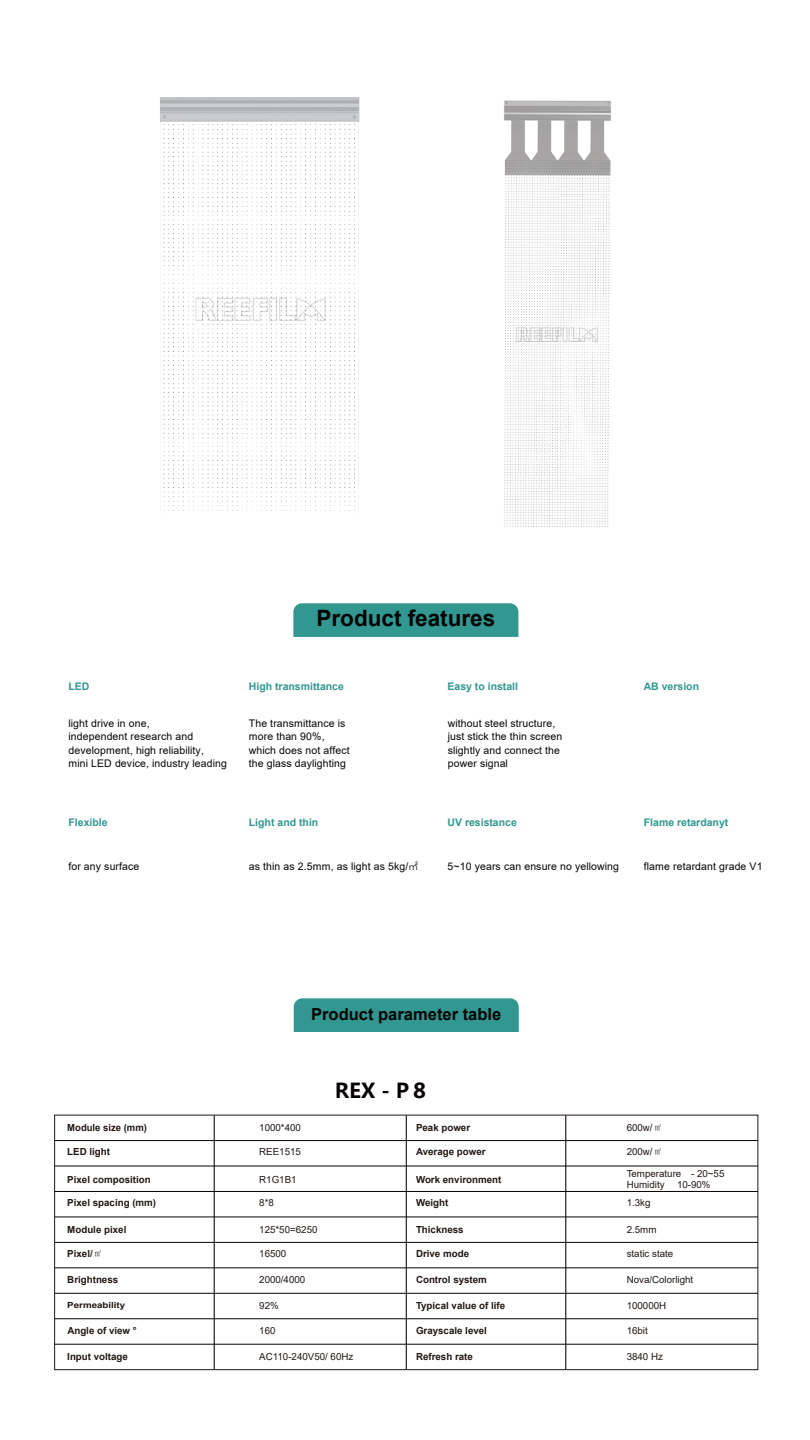
<style>
.page{position:relative;width:810px;height:1440px;background:#fff}
.page>*{position:absolute;margin:0;border:0;box-sizing:border-box;transform-origin:0 0}
.t1{font:700 22.5px "Arial";color:#030303}
.t2{font:700 20.48px "Microsoft Ya Hei";color:#070304}
.t3{font:700 16.58px "Arial";color:#030303}
.t4{font:10.5px/13.5px "Arial";letter-spacing:.015em;color:#070304}
.t5{font:700 10.5px "Arial";color:#319790}
.t6{font:700 9.75px "Arial";color:#211814}
.t7{font:9.75px/21.5px "Arial";color:#211814}
.t8{font:700 8.4px "Arial";color:#211814;scale:1.16 1}
.s1{font-family:"Deng Xian"}
.s2{font-family:"Adobe Song Std";font-weight:300}
</style>
<div class="page">
<hr style="left:214px;top:1115px;width:1px;height:255px;background:#070304">
<hr style="left:406px;top:1115px;width:1px;height:255px;background:#070304">
<hr style="left:565px;top:1115px;width:1px;height:255px;background:#070304">
<div style="left:54px;top:1115px;width:704px;height:255px;border:1px solid #211814"></div>
<hr style="left:55px;top:1267px;width:703px;height:1px;background:#070304">
<hr style="left:55px;top:1242px;width:703px;height:1px;background:#070304">
<hr style="left:55px;top:1318px;width:703px;height:1px;background:#070304">
<hr style="left:55px;top:1166px;width:703px;height:1px;background:#070304">
<hr style="left:55px;top:1140px;width:703px;height:1px;background:#070304">
<hr style="left:55px;top:1217px;width:703px;height:1px;background:#070304">
<hr style="left:55px;top:1191px;width:703px;height:1px;background:#070304">
<hr style="left:55px;top:1344px;width:703px;height:1px;background:#070304">
<hr style="left:55px;top:1293px;width:703px;height:1px;background:#070304">
<div style="left:294px;top:998px;width:225px;height:34px;background:#319790"></div>
<div style="left:293px;top:603px;width:225px;height:34px;background:#319790"></div>
<img style="left:160px;top:97px;width:200px;height:414px">
<img style="left:504px;top:100px;width:107px;height:427px">
<p class="t5" style="left:69px;top:679px;width:22px">LED</p>
<h1 class="t1" style="left:317px;top:602px;width:180px">Product features</h1>
<p class="t5" style="left:249px;top:679px;width:97px">High transmittance</p>
<p class="t5" style="left:448px;top:679px;width:72px">Easy to install</p>
<p class="t4" style="left:68px;top:716px;width:160px">light drive in one,<br>independent research and development, high reliability,<br>mini LED device, industry leading</p>
<p class="t4" style="left:249px;top:716px;width:102px">The transmittance is more than 90%, which does not affect the glass daylighting</p>
<p class="t4" style="left:448px;top:716px;width:116px">without steel structure, just stick the thin screen slightly and connect the power signal</p>
<p class="t5" style="left:644px;top:679px;width:57px">AB version</p>
<p class="t5" style="left:69px;top:814px;width:41px">Flexible</p>
<p class="t5" style="left:249px;top:814px;width:71px">Light and thin</p>
<p class="t5" style="left:448px;top:814px;width:71px">UV resistance</p>
<p class="t5" style="left:644px;top:814px;width:86px">Flame retardanyt</p>
<p class="t4" style="left:68px;top:859px;width:73px">for any surface</p>
<p class="t4" style="left:249px;top:859px;width:172px">as thin as 2.5mm, as light as 5kg/<span class="s1">㎡</span></p>
<p class="t4" style="left:448px;top:859px;width:173px">5~10 years can ensure no yellowing</p>
<p class="t4" style="left:644px;top:859px;width:120px">flame retardant grade V1</p>
<h3 class="t3" style="left:311px;top:1002px;width:192px">Product parameter table</h3>
<p class="t6" style="left:67px;top:1121px;width:81px">Module size (mm)</p>
<p class="t6" style="left:67px;top:1145px;width:44px">LED light</p>
<p class="t6" style="left:67px;top:1173px;width:85px">Pixel composition</p>
<p class="t6" style="left:67px;top:1196px;width:90px">Pixel spacing (mm)</p>
<p class="t6" style="left:67px;top:1222px;width:61px">Module pixel</p>
<p class="t6" style="left:67px;top:1247px;width:37px">Pixel/<span class="s2">㎡</span></p>
<p class="t6" style="left:67px;top:1273px;width:52px">Brightness</p>
<p class="t8" style="left:67px;top:1299px;width:51px">Permeability</p>
<p class="t6" style="left:67px;top:1324px;width:71px">Angle of view °</p>
<p class="t6" style="left:67px;top:1349px;width:62px">Input voltage</p>
<h2 class="t2" style="left:335px;top:1076px;width:97px">REX－P８</h2>
<p class="t7" style="left:259px;top:1117px;width:43px">1000*400</p>
<p class="t7" style="left:259px;top:1141px;width:43px">REE1515</p>
<p class="t7" style="left:259px;top:1169px;width:39px">R1G1B1</p>
<p class="t7" style="left:259px;top:1192px;width:16px">8*8</p>
<p class="t7" style="left:259px;top:1218px;width:60px">125*50=6250</p>
<p class="t7" style="left:259px;top:1243px;width:29px">16500</p>
<p class="t7" style="left:259px;top:1269px;width:48px">2000/4000</p>
<p class="t7" style="left:259px;top:1294px;width:21px">92%</p>
<p class="t7" style="left:259px;top:1320px;width:18px">160</p>
<p class="t7" style="left:259px;top:1345px;width:96px">AC110-240V50/ 60Hz</p>
<p class="t6" style="left:416px;top:1121px;width:56px">Peak power</p>
<p class="t6" style="left:416px;top:1145px;width:71px">Average power</p>
<p class="t6" style="left:416px;top:1173px;width:87px">Work environment</p>
<p class="t6" style="left:416px;top:1196px;width:34px">Weight</p>
<p class="t6" style="left:416px;top:1222px;width:49px">Thickness</p>
<p class="t6" style="left:416px;top:1247px;width:55px">Drive mode</p>
<p class="t6" style="left:416px;top:1273px;width:72px">Control system</p>
<p class="t6" style="left:416px;top:1298px;width:91px">Typical value of life</p>
<p class="t6" style="left:416px;top:1324px;width:73px">Grayscale level</p>
<p class="t6" style="left:416px;top:1349px;width:58px">Refresh rate</p>
<p class="t7" style="left:627px;top:1117px;width:37px">600w/<span class="s2">㎡</span></p>
<p class="t7" style="left:627px;top:1141px;width:99px">200w/<span class="s2">㎡<br></span>Temperature - 20~55</p>
<p class="t7" style="left:627px;top:1174px;width:39px">Humidity</p>
<p class="t7" style="left:677px;top:1174px;width:35px">10-90%</p>
<p class="t7" style="left:627px;top:1192px;width:25px">1.3kg</p>
<p class="t7" style="left:627px;top:1218px;width:31px">2.5mm</p>
<p class="t7" style="left:627px;top:1243px;width:48px">static state</p>
<p class="t7" style="left:627px;top:1269px;width:68px">Nova/Colorlight</p>
<p class="t7" style="left:627px;top:1294px;width:41px">100000H</p>
<p class="t7" style="left:627px;top:1320px;width:23px">16bit</p>
<p class="t7" style="left:627px;top:1345px;width:38px">3840 Hz</p>
</div>
